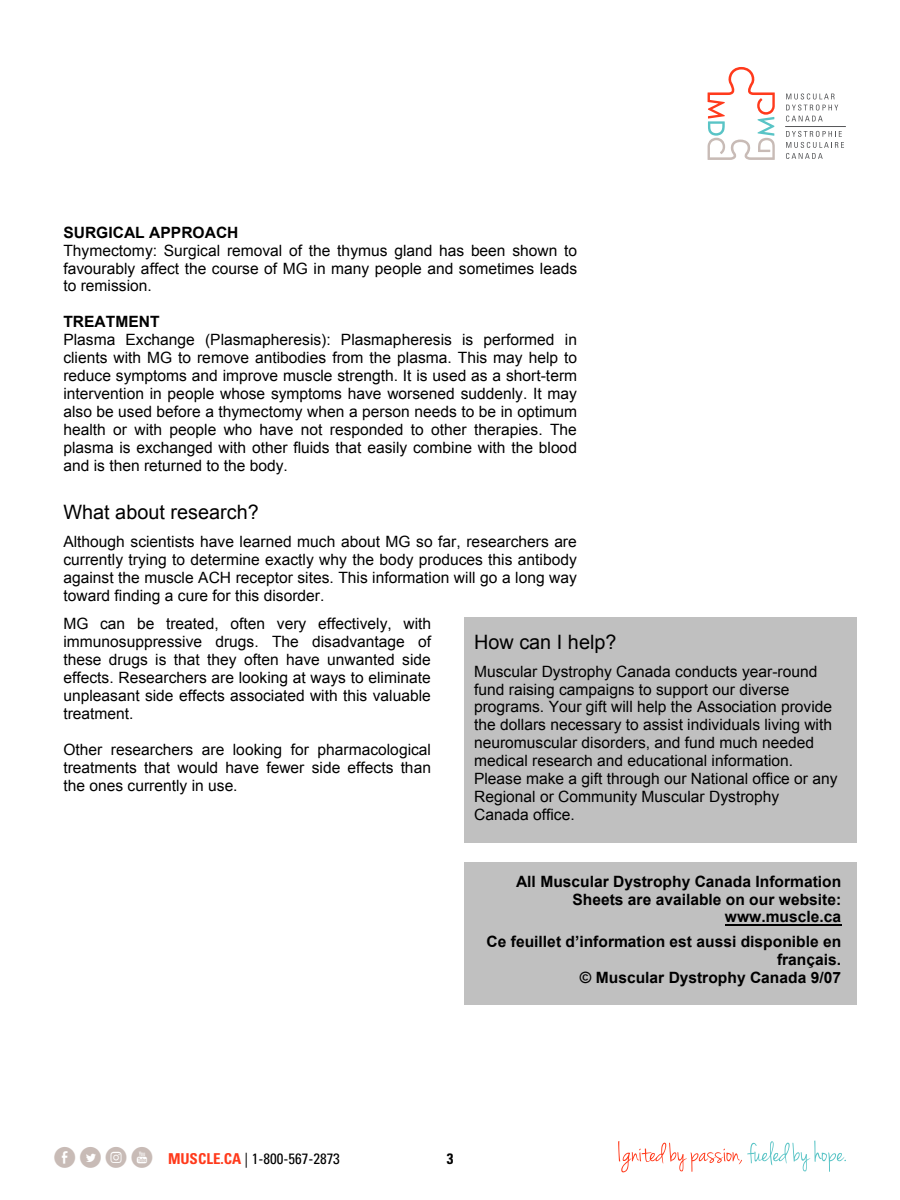
<style>
.page{position:relative;width:900px;height:1200px;background:#fff}
.page>*{position:absolute;margin:0;border:0;box-sizing:border-box;transform-origin:0 0}
.t1{font:20.55px "Social Media Circled";color:#c8bbb6}
.t2{font:19.8px "Arial";color:#000}
.t3{font:15.6px/18px "Arial";color:#000}
.t4{font:700 15.6px/18px "Arial";color:#000;text-align:right}
.t5{font:condensed 15px "Univers";color:#000}
.t6{font:700 condensed 15px "Univers";color:#000}
.s1{font-weight:700}
.s2{font-weight:700;color:#ff3a1c}
</style>
<div class="page">
<svg style="left:618px;top:1141px;width:228px;height:31px"></svg>
<svg style="left:708px;top:67px;width:67px;height:93px"></svg>
<svg style="left:785px;top:93px;width:61px;height:66px"></svg>
<div style="left:464px;top:862px;width:393px;height:142px;background:#c0c0c0"></div>
<hr style="left:725px;top:924px;width:116px;height:2px;background:#000">
<div style="left:464px;top:617px;width:393px;height:226px;background:#c0c0c0"></div>
<p class="t3" style="left:63px;top:224px;width:515px"><span class="s1">SURGICAL APPROACH<br></span>Thymectomy: Surgical removal of the thymus gland has been shown to favourably affect the course of MG in many people and sometimes leads to remission.</p>
<p class="t3" style="left:63px;top:313px;width:515px"><span class="s1">TREATMENT<br></span>Plasma Exchange (Plasmapheresis): Plasmapheresis is performed in clients with MG to remove antibodies from the plasma. This may help to reduce symptoms and improve muscle strength. It is used as a short-term intervention in people whose symptoms have worsened suddenly. It may also be used before a thymectomy when a person needs to be in optimum health or with people who have not responded to other therapies. The plasma is exchanged with other fluids that easily combine with the blood and is then returned to the body.</p>
<p class="t2" style="left:63px;top:500px;width:197px">What about research?</p>
<p class="t3" style="left:63px;top:532px;width:515px;text-align:justify">Although scientists have learned much about MG so far, researchers are currently trying to determine exactly why the body produces this antibody against the muscle ACH receptor sites. This information will go a long way toward finding a cure for this disorder.</p>
<p class="t3" style="left:63px;top:615px;width:369px;text-align:justify">MG can be treated, often very effectively, with immunosuppressive drugs. The disadvantage of these drugs is that they often have unwanted side effects. Researchers are looking at ways to eliminate unpleasant side effects associated with this valuable treatment.</p>
<p class="t3" style="left:63px;top:741px;width:369px;text-align:justify">Other researchers are looking for pharmacological treatments that would have fewer side effects than the ones currently in use.</p>
<p class="t2" style="left:474px;top:629px;width:144px">How can I help?</p>
<p class="t3" style="left:474px;top:662px;width:365px">Muscular Dystrophy Canada conducts year-round fund raising campaigns to support our diverse programs. Your gift will help the Association provide the dollars necessary to assist individuals living with neuromuscular disorders, and fund much needed medical research and educational information.<br>Please make a gift through our National office or any Regional or Community Muscular Dystrophy Canada office.</p>
<p class="t4" style="left:516px;top:873px;width:327px">All Muscular Dystrophy Canada Information<br>Sheets are available on our website: www.muscle.ca</p>
<p class="t4" style="left:487px;top:933px;width:356px">Ce feuillet d’information est aussi disponible en français.<br>© Muscular Dystrophy Canada 9/07</p>
<p class="t1" style="left:54px;top:1147px;width:101px">EDQP</p>
<p class="t5" style="left:168px;top:1149px;width:173px"><span class="s2">MUSCLE.CA</span> | 1-800-567-2873</p>
<p class="t6" style="left:447px;top:1149px;width:8px">3</p>
</div>
